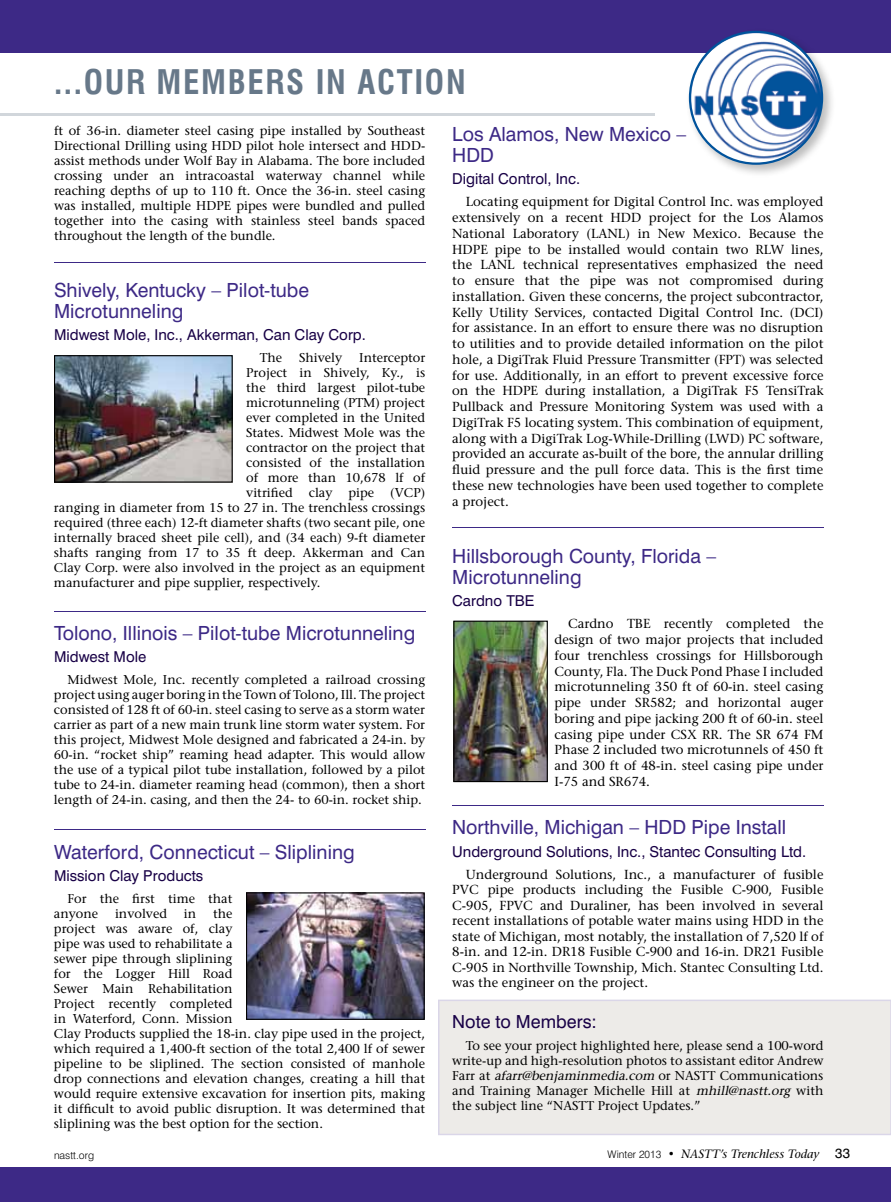
<style>
.page{position:relative;width:891px;height:1202px;background:#fff}
.page>*{position:absolute;margin:0;border:0;box-sizing:border-box;transform-origin:0 0}
.t1{font:700 condensed 33px "Swiss 721 BT";letter-spacing:.05em;color:#677889}
.t2{font:19.5px/21px "Swiss 721 BT";color:#3d2986}
.t3{font:18px "Swiss 721 BT";color:#180046}
.t4{font:15px "Swiss 721 BT";color:#180046}
.t5{font:13.05px/15.8px "Stone Serif";color:#000;text-align:justify}
.t6{font:12.75px/15px "Stone Serif";color:#000;text-align:justify}
.t7{font:italic 12px "Stone Serif";color:#000}
.t8{font:300 10.5px "Swiss 721 BT";color:#000}
.s1{font-style:italic}
.s2{font-family:"Swiss 721 BT";font-weight:300;font-style:normal;font-size:10.5px}
.s3{font-family:"Swiss 721 BT";font-weight:300;font-style:normal}
.s4{font-family:"Swiss 721 BT";font-style:normal;font-size:13.5px}
</style>
<div class="page">
<div style="left:438px;top:999px;width:453px;height:136px;background:#edebe8"></div>
<div style="left:0;top:0;width:891px;height:53px;background:#3d2986"></div>
<hr style="left:54px;top:262px;width:371px;height:1px;background:#3d2986">
<hr style="left:54px;top:610px;width:371px;height:1px;background:#3d2986">
<hr style="left:54px;top:829px;width:371px;height:1px;background:#3d2986">
<hr style="left:452px;top:527px;width:372px;height:1px;background:#3d2986">
<hr style="left:452px;top:805px;width:372px;height:1px;background:#3d2986">
<img style="left:56px;top:357px;width:175px;height:123px">
<div style="left:54px;top:355px;width:179px;height:127px;border:1px solid #000"></div>
<img style="left:248px;top:894px;width:175px;height:123px">
<div style="left:246px;top:892px;width:179px;height:127px;border:1px solid #000"></div>
<img style="left:455px;top:622px;width:91px;height:158px">
<div style="left:453px;top:620px;width:95px;height:162px;border:1px solid #000"></div>
<div style="left:0;top:1167px;width:891px;height:35px;background:#3d2986"></div>
<hr style="left:0;top:113px;width:655px;height:2px;background:#677889">
<div style="left:685px;top:27px;width:151px;height:150px;background:#000;opacity:.26"></div>
<img style="left:690px;top:32px;width:132px;height:132px;border-radius:66px">
<p class="t1" style="left:54px;top:62px;width:413px">...OUR MEMBERS IN ACTION</p>
<p class="t6" style="left:54px;top:123px;width:373px">ft of 36-in. diameter steel casing pipe installed by Southeast Directional Drilling using HDD pilot hole intersect and HDD&shy;assist methods under Wolf Bay in Alabama. The bore included crossing under an intracoastal waterway channel while reaching depths of up to 110 ft. Once the 36-in. steel casing was installed, multiple HDPE pipes were bundled and pulled together into the casing with stainless steel bands spaced throughout the length of the bundle.</p>
<p class="t2" style="left:54px;top:280px;width:257px">Shively, Kentucky – Pilot-tube<br>Microtunneling</p>
<p class="t4" style="left:54px;top:326px;width:314px">Midwest Mole, Inc., Akkerman, Can Clay Corp.</p>
<p class="t6" style="left:260px;top:350px;width:24px">The</p>
<p class="t6" style="left:299px;top:350px;width:45px">Shively</p>
<p class="t6" style="left:246px;top:350px;width:181px;text-indent:113px">Interceptor Project in Shively, Ky., is the third largest pilot-tube microtunneling (PTM) project ever completed in the United States. Midwest Mole was the contractor on the project that consisted of the installation of more than 10,678 lf of vitrified</p>
<p class="t6" style="left:54px;top:485px;width:373px;text-indent:336px">(VCP) ranging in diameter from 15 to 27 in. The trenchless crossings required (three each) 12-ft diameter shafts (two secant pile, one internally braced sheet pile cell), and (34 each) 9-ft diameter shafts ranging from 17 to 35 ft deep. Akkerman and Can Clay Corp. were also involved in the project as an equipment manufacturer and pipe supplier, respectively.</p>
<p class="t2" style="left:54px;top:622px;width:363px">Tolono, Illinois – Pilot-tube Microtunneling</p>
<p class="t4" style="left:54px;top:648px;width:94px">Midwest Mole</p>
<p class="t6" style="left:54px;top:672px;width:373px;text-indent:14px">Midwest Mole, Inc. recently completed a railroad crossing project using auger boring in the Town of Tolono, Ill. The project consisted of 128 ft of 60-in. steel casing to serve as a storm water carrier as part of a new main trunk line storm water system. For this project, Midwest Mole designed and fabricated a 24-in. by 60-in. “rocket ship” reaming head adapter. This would allow the use of a typical pilot tube installation, followed by a pilot tube to 24-in. diameter reaming head (common), then a short length of 24-in. casing, and then the 24- to 60-in. rocket ship.</p>
<p class="t2" style="left:54px;top:841px;width:302px">Waterford, Connecticut – Sliplining</p>
<p class="t4" style="left:54px;top:866px;width:151px">Mission Clay Products</p>
<p class="t6" style="left:54px;top:890px;width:180px;text-indent:14px">For the first time that anyone</p>
<p class="t6" style="left:309px;top:485px;width:25px">clay</p>
<p class="t6" style="left:349px;top:485px;width:27px">pipe</p>
<p class="t6" style="left:54px;top:905px;width:373px;text-align:left;text-indent:159px">the<br>project was aware of, clay<br>pipe was used to rehabilitate a<br>sewer pipe through sliplining<br>for the Logger Hill Road<br>Sewer Main Rehabilitation<br>Project recently completed<br>in Waterford, Conn. Mission<br>Clay Products supplied the 18-in. clay pipe used in the project, which required a 1,400-ft section of the total 2,400 lf of sewer pipeline to be sliplined. The section consisted of manhole drop connections and elevation changes, creating a hill that would require extensive excavation for insertion pits, making it difficult to avoid public disruption. It was determined that sliplining was the best option for the section.</p>
<p class="t6" style="left:115px;top:905px;width:54px">involved</p>
<p class="t6" style="left:184px;top:905px;width:14px">in</p>
<p class="t2" style="left:452px;top:123px;width:236px">Los Alamos, New Mexico –<br>HDD</p>
<p class="t4" style="left:452px;top:169px;width:129px">Digital Control, Inc.</p>
<p class="t5" style="left:452px;top:194px;width:373px;text-indent:13px">Locating equipment for Digital Control Inc. was employed extensively on a recent HDD project for the Los Alamos National Laboratory (LANL) in New Mexico. Because the HDPE pipe to be installed would contain two RLW lines, the LANL technical representatives emphasized the need to ensure that the pipe was not compromised during installation. Given these concerns, the project subcontractor, Kelly Utility Services, contacted Digital Control Inc. (DCI) for assistance. In an effort to ensure there was no disruption to utilities and to provide detailed information on the pilot hole, a DigiTrak Fluid Pressure Transmitter (FPT) was selected for use. Additionally, in an effort to prevent excessive force on the HDPE during installation, a DigiTrak F5 TensiTrak Pullback and Pressure Monitoring System was used with a DigiTrak F5 locating system. This combination of equipment, along with a DigiTrak Log-While-Drilling (LWD) PC software, provided an accurate as-built of the bore, the annular drilling fluid pressure and the pull force data. This is the first time these new technologies have been used together to complete a project.</p>
<p class="t2" style="left:452px;top:545px;width:265px">Hillsborough County, Florida –<br>Microtunneling</p>
<p class="t4" style="left:452px;top:591px;width:84px">Cardno TBE</p>
<p class="t5" style="left:555px;top:616px;width:270px;text-indent:13px">Cardno TBE recently completed the design of two major projects that included four trenchless crossings for Hillsborough County, Fla. The Duck Pond Phase I included microtunneling 350 ft of 60-in. steel casing pipe under SR582; and horizontal auger boring and pipe jacking 200 ft of 60-in. steel casing pipe under CSX RR. The SR 674 FM Phase 2 included two microtunnels of 450 ft and 300 ft of 48-in. steel casing pipe under I-75 and SR674.</p>
<p class="t2" style="left:452px;top:816px;width:336px">Northville, Michigan – HDD Pipe Install</p>
<p class="t4" style="left:452px;top:842px;width:356px">Underground Solutions, Inc., Stantec Consulting Ltd.</p>
<p class="t5" style="left:452px;top:866px;width:373px;text-indent:13px">Underground Solutions, Inc., a manufacturer of fusible PVC pipe products including the Fusible C-900, Fusible C-905, FPVC and Duraliner, has been involved in several recent installations of potable water mains using HDD in the state of Michigan, most notably, the installation of 7,520 lf of 8-in. and 12-in. DR18 Fusible C-900 and 16-in. DR21 Fusible C-905 in Northville Township, Mich. Stantec Consulting Ltd. was the engineer on the project.</p>
<p class="t3" style="left:452px;top:1010px;width:146px">Note to Members:</p>
<p class="t6" style="left:452px;top:1037px;width:373px;text-indent:14px">To see your project highlighted here, please send a 100-word write-up and high-resolution photos to assistant editor Andrew Farr at <span class="s1">afarr@benjaminmedia.com</span> or NASTT Communications and Training Manager Michelle Hill at <span class="s1">mhill@nastt.org</span> with the subject line “NASTT Project Updates.”</p>
<p class="t8" style="left:54px;top:1149px;width:42px">nastt.org</p>
<p class="t7" style="left:608px;top:1147px;width:244px"><span class="s2">Winter 2013</span> <span class="s3">•</span> NASTT’s Trenchless Today <span class="s4">33</span></p>
</div>
